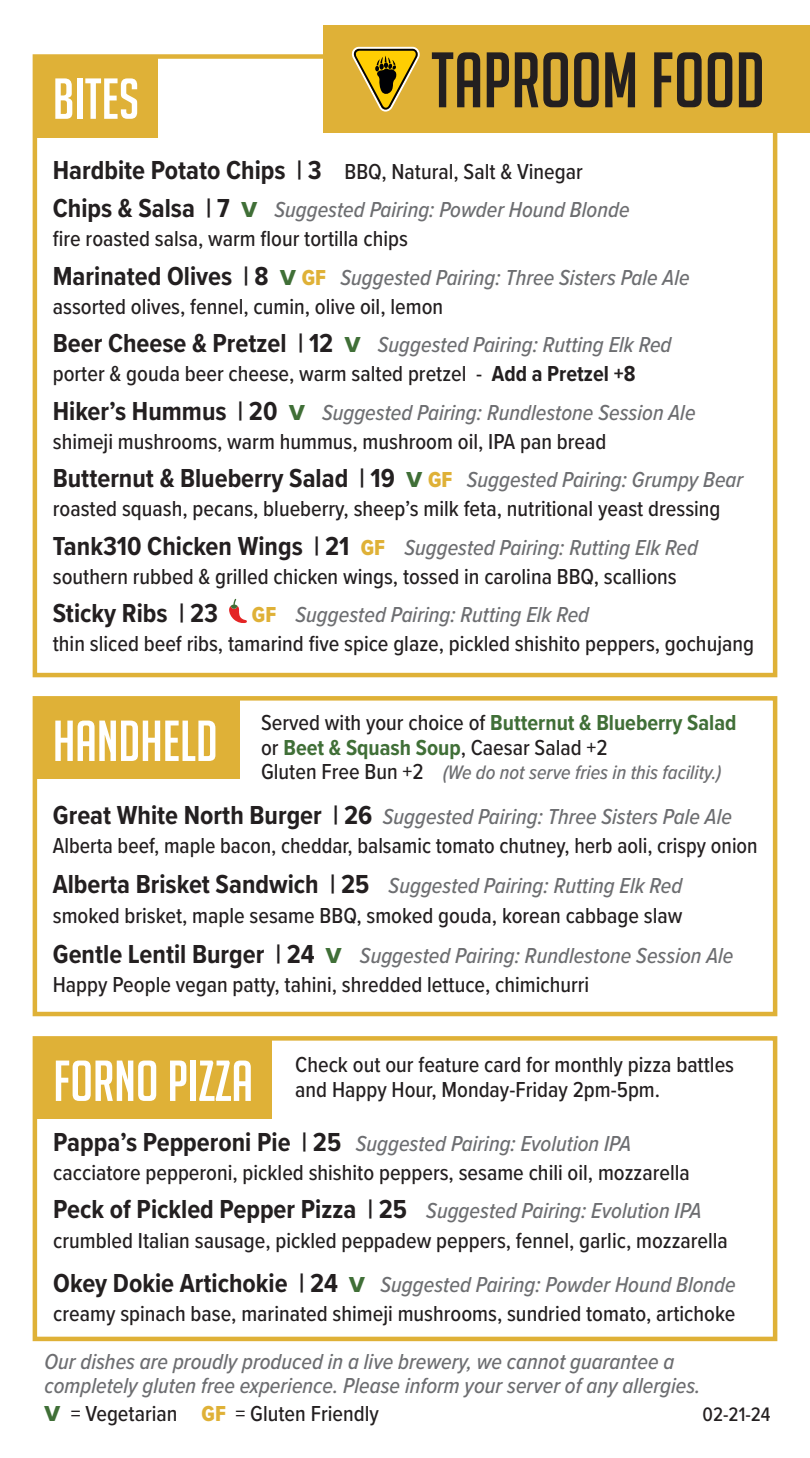
<style>
.page{position:relative;width:810px;height:1458px;background:#fff}
.page>*{position:absolute;margin:0;border:0;box-sizing:border-box;transform-origin:0 0}
.t1{font:76.5px "Big Noodle Titling";color:#231f20}
.t2{font:56.25px "Big Noodle Titling";color:#fff}
.t3{font:700 27px/38.2px "Proxima Nova Cond";color:#231f20}
.t4{font:500 22.5px/29.2px "Proxima Nova Cond";color:#231f20}
.t5{font:italic 500 22.5px/24.8px "Proxima Nova Cond";color:#6d6e71}
.t6{font:700 22.5px/24.8px "Proxima Nova Cond";color:#406f37}
.t7{font:italic 500 20.25px "Proxima Nova Cond";color:#6d6e71}
.t8{font:500 20.25px "Proxima Nova Cond";color:#231f20}
.s1{font-weight:500;font-size:22.5px}
.s2{font-family:"Proxima Nova Extrabld";font-weight:400;font-size:22.5px;color:#406f37}
.s3{font-weight:500;font-style:italic;font-size:22.5px;color:#6d6e71}
.s4{font-weight:700;font-size:27px}
.s5{font-family:"Proxima Nova Extrabld";font-weight:400;color:#406f37}
.s6{font-family:"Proxima Nova Cond Extrabld";font-weight:400;color:#dfb137}
.s7{font-style:italic;color:#6d6e71}
.s8{font-weight:700}
.s9{font-family:"Proxima Nova Cond Extrabld";font-weight:400;font-size:22.5px;color:#dfb137}
.s10{font-weight:500;color:#231f20}
.s11{font-style:normal;font-size:22.5px;color:#231f20}
</style>
<div class="page">
<div style="left:35px;top:1038px;width:237px;height:81px;background:#dfb137"></div>
<div style="left:35px;top:698px;width:205px;height:81px;background:#dfb137"></div>
<div style="left:35px;top:57px;width:122px;height:81px;background:#dfb137"></div>
<div style="left:33px;top:54px;width:744px;height:623px;border:4px solid #dfb137"></div>
<div style="left:33px;top:696px;width:744px;height:320px;border:4px solid #dfb137"></div>
<div style="left:33px;top:1036px;width:744px;height:305px;border:4px solid #dfb137"></div>
<div style="left:324px;top:25px;width:486px;height:108px;background:#dfb137"></div>
<svg style="left:351px;top:47px;width:69px;height:65px"></svg>
<svg style="left:229px;top:599px;width:18px;height:24px"></svg>
<h2 class="t2" style="left:53px;top:69px;width:88px">BITES</h2>
<h1 class="t1" style="left:431px;top:39px;width:335px">TAPROOM FOOD</h1>
<p class="t3" style="left:53px;top:150px;width:578px">Hardbite Potato Chips | 3 <span class="s1">BBQ, Natural, Salt &amp; Vinegar<br></span>Chips &amp; Salsa | 7 <span class="s2">V</span> <span class="s3">Suggested Pairing: Powder Hound Blonde</span></p>
<p class="t4" style="left:53px;top:219px;width:638px;line-height:38.2px">fire roasted salsa, warm flour tortilla chips<br><span class="s4">Marinated Olives | 8</span> <span class="s5">V</span> <span class="s6">GF</span> <span class="s7">Suggested Pairing: Three Sisters Pale Ale</span></p>
<p class="t4" style="left:53px;top:286px;width:620px;line-height:38.2px">assorted olives, fennel, cumin, olive oil, lemon<br><span class="s4">Beer Cheese &amp; Pretzel | 12</span> <span class="s5">V</span> <span class="s7">Suggested Pairing: Rutting Elk Red</span></p>
<p class="t4" style="left:53px;top:354px;width:644px;line-height:38.2px">porter &amp; gouda beer cheese, warm salted pretzel - <span class="s8">Add a Pretzel +8<br></span><span class="s4">Hiker’s Hummus | 20</span> <span class="s5">V</span> <span class="s7">Suggested Pairing: Rundlestone Session Ale</span></p>
<p class="t4" style="left:53px;top:426px;width:555px">shimeji mushrooms, warm hummus, mushroom oil, IPA pan bread</p>
<p class="t3" style="left:53px;top:458px;width:692px">Butternut &amp; Blueberry Salad | 19 <span class="s2">V</span> <span class="s9">GF</span> <span class="s3">Suggested Pairing: Grumpy Bear</span></p>
<p class="t4" style="left:53px;top:489px;width:669px;line-height:38.2px">roasted squash, pecans, blueberry, sheep’s milk feta, nutritional yeast dressing<br><span class="s4">Tank310 Chicken Wings | 21</span> <span class="s6">GF</span> <span class="s7">Suggested Pairing: Rutting Elk Red</span></p>
<p class="t4" style="left:53px;top:561px;width:626px">southern rubbed &amp; grilled chicken wings, tossed in carolina BBQ, scallions</p>
<p class="t3" style="left:53px;top:593px;width:167px">Sticky Ribs | 23</p>
<p class="t4" style="left:53px;top:599px;width:703px;text-indent:199px"><span class="s6">GF</span> <span class="s7">Suggested Pairing: Rutting Elk Red<br></span>thin sliced beef ribs, tamarind five spice glaze, pickled shishito peppers, gochujang</p>
<h2 class="t2" style="left:53px;top:711px;width:166px">HANDHELD</h2>
<p class="t6" style="left:261px;top:710px;width:477px"><span class="s10">Served with your choice of</span> Butternut &amp; Blueberry Salad <span class="s10">or</span> Beet &amp; Squash Soup<span class="s10">, Caesar Salad +2</span></p>
<p class="t7" style="left:261px;top:758px;width:462px"><span class="s11">Gluten Free Bun +2</span> (We do not serve fries in this facility.)</p>
<p class="t4" style="left:53px;top:801px;width:706px"><span class="s4">Great White North Burger | 26</span> <span class="s7">Suggested Pairing: Three Sisters Pale Ale<br></span>Alberta beef, maple bacon, cheddar, balsamic tomato chutney, herb aoli, crispy onion</p>
<p class="t4" style="left:53px;top:870px;width:631px"><span class="s4">Alberta Brisket Sandwich | 25</span> <span class="s7">Suggested Pairing: Rutting Elk Red </span>smoked brisket, maple sesame BBQ, smoked gouda, korean cabbage slaw</p>
<p class="t4" style="left:53px;top:940px;width:682px"><span class="s4">Gentle Lentil Burger | 24</span> <span class="s5">V</span> <span class="s7">Suggested Pairing: Rundlestone Session Ale<br></span>Happy People vegan patty, tahini, shredded lettuce, chimichurri</p>
<h2 class="t2" style="left:53px;top:1051px;width:201px">FORNO PIZZA</h2>
<p class="t4" style="left:295px;top:1052px;width:440px;line-height:24.8px">Check out our feature card for monthly pizza battles and Happy Hour, Monday-Friday 2pm-5pm.</p>
<p class="t4" style="left:53px;top:1128px;width:638px"><span class="s4">Pappa’s Pepperoni Pie | 25</span> <span class="s7">Suggested Pairing: Evolution IPA </span>cacciatore pepperoni, pickled shishito peppers, sesame chili oil, mozzarella</p>
<p class="t4" style="left:53px;top:1196px;width:676px"><span class="s4">Peck of Pickled Pepper Pizza | 25</span> <span class="s7">Suggested Pairing: Evolution IPA </span>crumbled Italian sausage, pickled peppadew peppers, fennel, garlic, mozzarella</p>
<p class="t4" style="left:53px;top:1269px;width:684px"><span class="s4">Okey Dokie Artichokie | 24</span> <span class="s5">V</span> <span class="s7">Suggested Pairing: Powder Hound Blonde </span>creamy spinach base, marinated shimeji mushrooms, sundried tomato, artichoke</p>
<p class="t5" style="left:45px;top:1348px;width:657px">Our dishes are proudly produced in a live brewery, we cannot guarantee a completely gluten free experience. Please inform your server of any allergies.</p>
<p class="t4" style="left:45px;top:1398px;width:336px"><span class="s5">V</span> = Vegetarian <span class="s6">GF</span> = Gluten Friendly</p>
<p class="t8" style="left:703px;top:1399px;width:70px">02-21-24</p>
</div>
